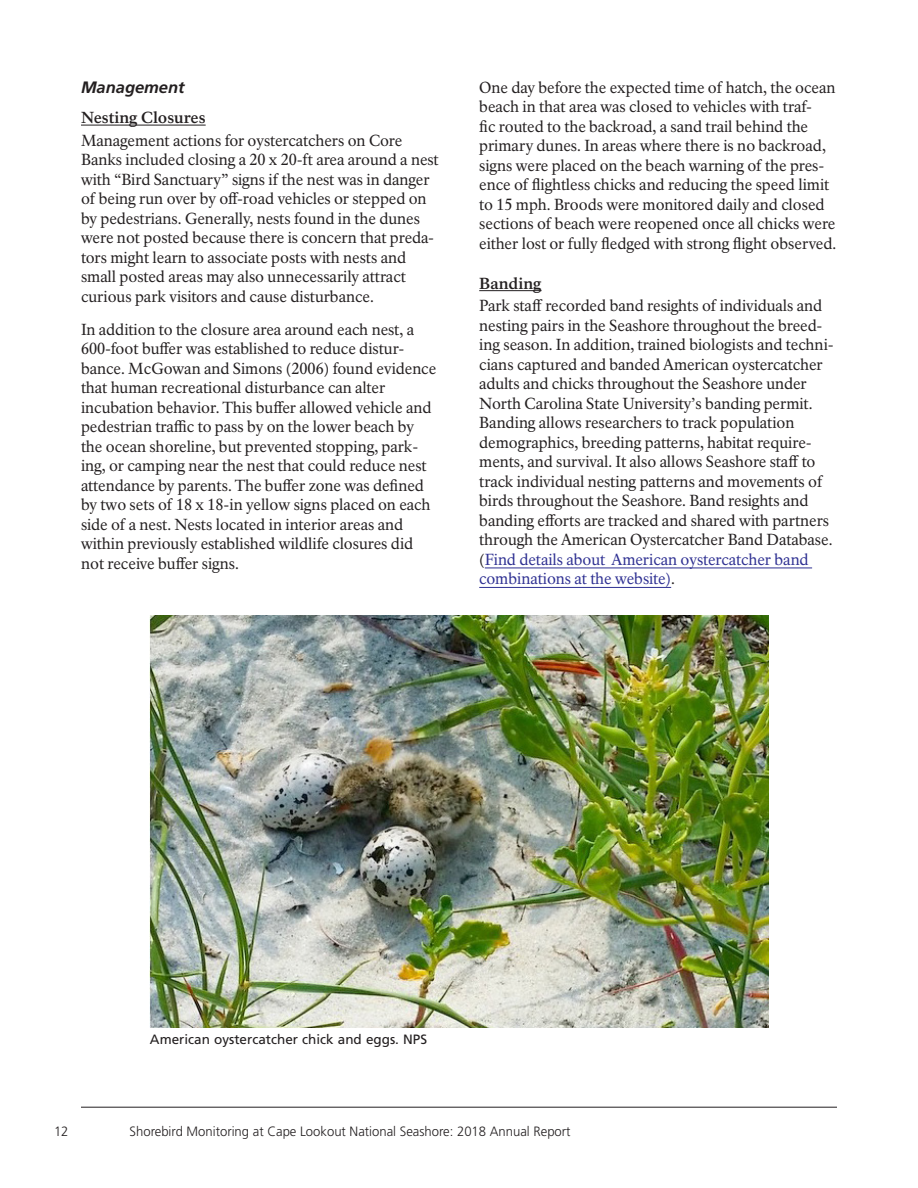
<style>
.page{position:relative;width:918px;height:1188px;background:#fff}
.page>*{position:absolute;margin:0;border:0;box-sizing:border-box;transform-origin:0 0}
.nrps_Heading_3{font:italic 700 16.5px "Frutiger LT Std";color:#231f20}
.t1{font:15.75px/19.5px "NPS Rawlinson OT";color:#231f20}
.nrps_Heading_4{font:700 15.75px "NPS Rawlinson OT Old";color:#231f20}
.t2{font:300 13.5px "Frutiger LT Std";color:#231f20}
.nrps_Photo_Caption{font:13.5px "Frutiger LT Std";color:#231f20}
.s1{color:#2e3092}
</style>
<div class="page">
<hr style="left:81px;top:1107px;width:756px;height:1px;background:#231f20">
<hr style="left:81px;top:125px;width:125px;height:1px;background:#231f20">
<hr style="left:479px;top:290px;width:63px;height:1px;background:#231f20">
<hr style="left:485px;top:568px;width:327px;height:1px;background:#2e3092">
<hr style="left:479px;top:587px;width:192px;height:1px;background:#2e3092">
<img style="left:150px;top:615px;width:618px;height:412px">
<h3 class="nrps_Heading_3" style="left:81px;top:78px;width:105px">Management</h3>
<h4 class="nrps_Heading_4" style="left:81px;top:108px;width:126px">Nesting Closures</h4>
<p class="t1" style="left:81px;top:131px;width:359px">Management actions for oystercatchers on Core Banks included closing a 20 x 20-ft area around a nest with “Bird Sanctuary” signs if the nest was in danger of being run over by off-road vehicles or stepped on by pedestrians. Generally, nests found in the dunes were not posted because there is concern that preda&shy;tors might learn to associate posts with nests and small posted areas may also unnecessarily attract curious park visitors and cause disturbance.</p>
<p class="t1" style="left:81px;top:320px;width:357px">In addition to the closure area around each nest, a 600-foot buffer was established to reduce distur&shy;bance. McGowan and Simons (2006) found evidence that human recreational disturbance can alter incubation behavior. This buffer allowed vehicle and pedestrian traffic to pass by on the lower beach by the ocean shoreline, but prevented stopping, park&shy;ing, or camping near the nest that could reduce nest attendance by parents. The buffer zone was defined by two sets of 18 x 18-in yellow signs placed on each side of a nest. Nests located in interior areas and within previously established wildlife closures did not receive buffer signs.</p>
<p class="t1" style="left:479px;top:78px;width:359px">One day before the expected time of hatch, the ocean beach in that area was closed to vehicles with traf-<br>fic routed to the backroad, a sand trail behind the primary dunes. In areas where there is no backroad, signs were placed on the beach warning of the pres&shy;ence of flightless chicks and reducing the speed limit to 15 mph. Broods were monitored daily and closed sections of beach were reopened once all chicks were either lost or fully fledged with strong flight observed.</p>
<h4 class="nrps_Heading_4" style="left:479px;top:274px;width:64px">Banding</h4>
<p class="t1" style="left:479px;top:296px;width:356px">Park staff recorded band resights of individuals and nesting pairs in the Seashore throughout the breed&shy;ing season. In addition, trained biologists and techni&shy;cians captured and banded American oystercatcher adults and chicks throughout the Seashore under North Carolina State University’s banding permit.<br>Banding allows researchers to track population demographics, breeding patterns, habitat require&shy;ments, and survival. It also allows Seashore staff to track individual nesting patterns and movements of birds throughout the Seashore. Band resights and banding efforts are tracked and shared with partners through the American Oystercatcher Band Database. (<span class="s1">Find details about American oystercatcher band combinations at the website)</span>.</p>
<p class="nrps_Photo_Caption" style="left:150px;top:1031px;width:279px">American oystercatcher chick and eggs. NPS</p>
<p class="t2" style="left:54px;top:1124px;width:16px">12</p>
<p class="t2" style="left:130px;top:1124px;width:443px">Shorebird Monitoring at Cape Lookout National Seashore: 2018 Annual Report</p>
</div>
